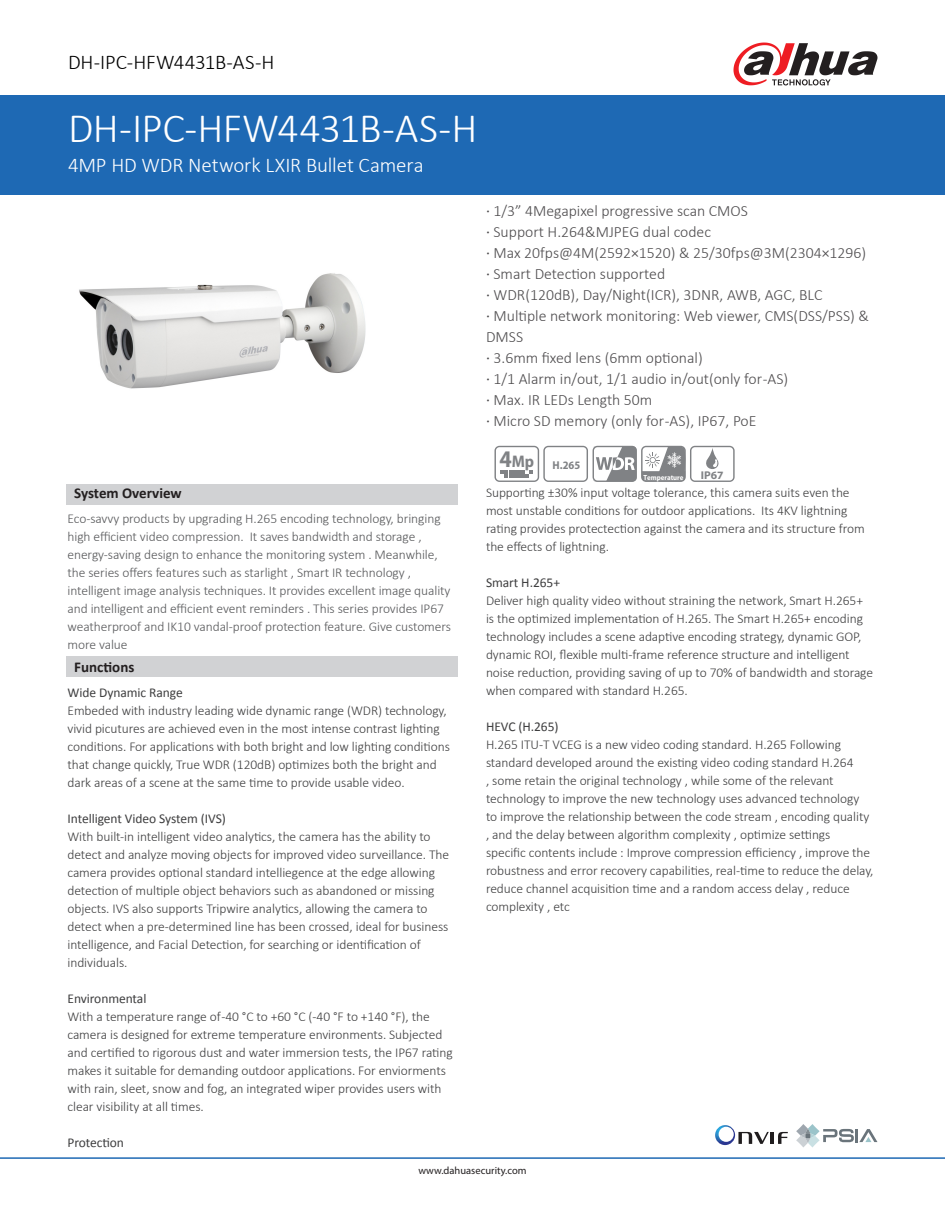
<style>
.page{position:relative;width:945px;height:1215px;background:#fff}
.page>*{position:absolute;margin:0;border:0;box-sizing:border-box;transform-origin:0 0}
.t1{font:300 42px "Calibri";letter-spacing:-.02em;color:#fff}
.t2{font:300 21px "Calibri";letter-spacing:-.01em;color:#fff}
.t3{font:300 21px "Calibri";letter-spacing:-.015em;color:#000}
.t4{font:300 15.75px/21px "Calibri";color:#4d4b4d}
.t5{font:700 15px "Calibri";color:#231f20}
.t6{font:300 13.5px/18px "Calibri";letter-spacing:-.005em;color:#3e3e3f}
.t7{font:300 13.5px/18px "Calibri";letter-spacing:-.005em;color:#57585a}
.t8{font:13.5px "Calibri";letter-spacing:-.005em;color:#3e3e3f}
.t9{font:700 semi-condensed 11.4px "Myriad Pro";color:#808285}
.t10{font:700 11.25px "Myriad Pro";color:#808285}
.t11{font:10.5px "Myriad Pro";color:#231f20}
.t12{font:700 semi-condensed 7.35px "Myriad Pro";color:#fff}
.s1{font-weight:400;color:#413f41}
</style>
<div class="page">
<div style="left:0;top:95px;width:945px;height:99px;background:#1e69b4"></div>
<div style="left:67px;top:484px;width:391px;height:20px;background:#d1d2d4"></div>
<div style="left:67px;top:656px;width:391px;height:21px;background:#d1d2d4"></div>
<hr style="left:0;top:1157px;width:945px;height:2px;background:#1e69b4">
<svg style="left:734px;top:43px;width:144px;height:42px"></svg>
<svg style="left:796px;top:1124px;width:81px;height:24px"></svg>
<hr style="left:770px;top:1132px;width:4px;height:12px;background:#201d1e">
<svg style="left:778px;top:1132px;width:10px;height:12px"></svg>
<svg style="left:715px;top:1125px;width:54px;height:20px"></svg>
<img style="left:79px;top:273px;width:287px;height:116px">
<svg style="left:495px;top:446px;width:240px;height:36px"></svg>
<h2 class="t3" style="left:68px;top:49px;width:208px">DH-IPC-HFW4431B-AS-H</h2>
<h1 class="t1" style="left:68px;top:102px;width:411px">DH-IPC-HFW4431B-AS-H</h1>
<h2 class="t2" style="left:68px;top:152px;width:357px">4MP HD WDR Network LXIR Bullet Camera</h2>
<p class="t5" style="left:74px;top:483px;width:109px">System Overview</p>
<p class="t7" style="left:68px;top:509px;width:385px">Eco-savvy products by upgrading H.265 encoding technology, bringing high efficient video compression. It saves bandwidth and storage , energy-saving design to enhance the monitoring system . Meanwhile, the series offers features such as starlight , Smart IR technology , intelligent image analysis techniques. It provides excellent image quality and intelligent and efficient event reminders . This series provides IP67 weatherproof and IK10 vandal-proof protection feature. Give customers more value</p>
<p class="t5" style="left:74px;top:657px;width:62px">Functions</p>
<p class="t8" style="left:68px;top:684px;width:117px">Wide Dynamic Range</p>
<p class="t6" style="left:68px;top:702px;width:384px">Embeded with industry leading wide dynamic range (WDR) technology, vivid picutures are achieved even in the most intense contrast lighting conditions. For applications with both bright and low lighting conditions that change quickly, True WDR (120dB) optimizes both the bright and dark areas of a scene at the same time to provide usable video.</p>
<p class="t8" style="left:68px;top:810px;width:160px">Intelligent Video System (IVS)</p>
<p class="t6" style="left:68px;top:828px;width:383px">With built-in intelligent video analytics, the camera has the ability to detect and analyze moving objects for improved video surveillance. The camera provides optional standard intelliegence at the edge allowing detection of multiple object behaviors such as abandoned or missing objects. IVS also supports Tripwire analytics, allowing the camera to detect when a pre-determined line has been crossed, ideal for business intelligence, and Facial Detection, for searching or identification of individuals.</p>
<p class="t8" style="left:68px;top:990px;width:80px">Environmental</p>
<p class="t6" style="left:68px;top:1008px;width:387px">With a temperature range of -40 °C to +60 °C (-40 °F to +140 °F), the camera is designed for extreme temperature environments. Subjected and certified to rigorous dust and water immersion tests, the IP67 rating makes it suitable for demanding outdoor applications. For enviorments with rain, sleet, snow and fog, an integrated wiper provides users with clear visibility at all times.</p>
<p class="t8" style="left:68px;top:1134px;width:58px">Protection</p>
<p class="t4" style="left:486px;top:201px;width:384px"><span class="s1">·</span> 1/3” 4Megapixel progressive scan CMOS<br><span class="s1">·</span> Support H.264&amp;MJPEG dual codec<br><span class="s1">·</span> Max 20fps@4M(2592×1520) &amp; 25/30fps@3M(2304×1296) <span class="s1">·</span> Smart Detection supported<br><span class="s1">·</span> WDR(120dB), Day/Night(ICR), 3DNR, AWB, AGC, BLC<br><span class="s1">·</span> Multiple network monitoring: Web viewer, CMS(DSS/PSS) &amp; DMSS<br><span class="s1">·</span> 3.6mm fixed lens (6mm optional)<br><span class="s1">·</span> 1/1 Alarm in/out, 1/1 audio in/out(only for -AS)<br><span class="s1">·</span> Max. IR LEDs Length 50m<br><span class="s1">·</span> Micro SD memory (only for -AS), IP67, PoE</p>
<p class="t9" style="left:499px;top:458px;width:82px"><sup>4</sup><sup>Mp</sup> H.265</p>
<p class="t12" style="left:643px;top:472px;width:42px">Temperature</p>
<p class="t10" style="left:701px;top:468px;width:24px">IP67</p>
<p class="t6" style="left:486px;top:483px;width:380px">Supporting ±30% input voltage tolerance, this camera suits even the most unstable conditions for outdoor applications. Its 4KV lightning rating provides protectection against the camera and its structure from the effects of lightning.</p>
<p class="t8" style="left:486px;top:574px;width:76px">Smart H.265+</p>
<p class="t6" style="left:486px;top:591px;width:389px">Deliver high quality video without straining the network, Smart H.265+ is the optimized implementation of H.265. The Smart H.265+ encoding technology includes a scene adaptive encoding strategy, dynamic GOP, dynamic ROI, flexible multi-frame reference structure and intelligent noise reduction, providing saving of up to 70% of bandwidth and storage when compared with standard H.265.</p>
<p class="t8" style="left:486px;top:718px;width:74px">HEVC (H.265)</p>
<p class="t6" style="left:486px;top:735px;width:389px">H.265 ITU-T VCEG is a new video coding standard. H.265 Following standard developed around the existing video coding standard H.264<br>, some retain the original technology , while some of the relevant technology to improve the new technology uses advanced technology to improve the relationship between the code stream , encoding quality , and the delay between algorithm complexity , optimize settings specific contents include : Improve compression efficiency , improve the robustness and error recovery capabilities, real-time to reduce the delay, reduce channel acquisition time and a random access delay , reduce complexity , etc</p>
<p class="t11" style="left:418px;top:1164px;width:110px">www.dahuasecurity.com</p>
</div>
